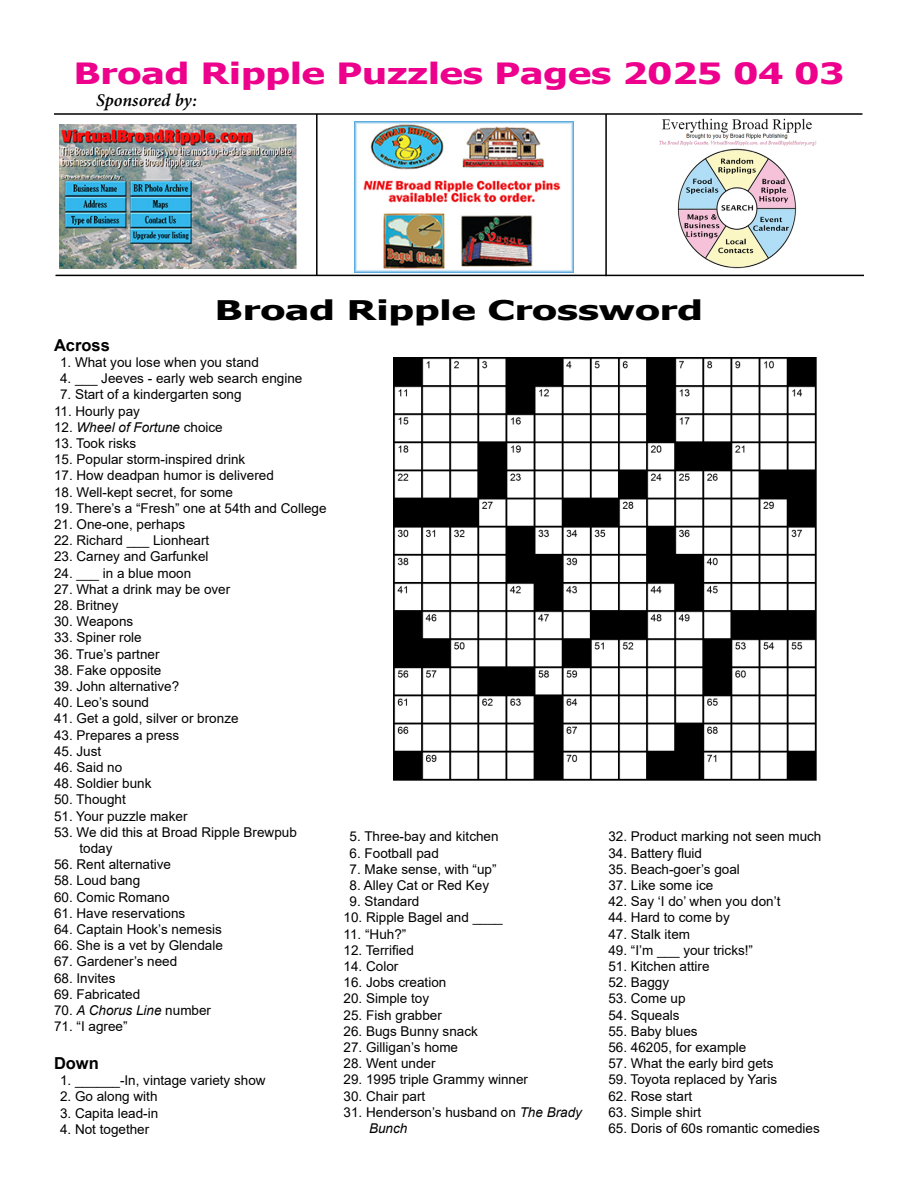
<style>
.page{position:relative;width:918px;height:1188px;background:#fff}
.page>*{position:absolute;margin:0;border:0;box-sizing:border-box;transform-origin:0 0}
.t1{font:700 29.25px "Tahoma";color:#ec008c;scale:1.33 1}
.t2{font:700 27px "Tahoma";color:#000;scale:1.5 1}
.t3{font:italic 600 18px "Minion Pro";letter-spacing:-.005em;color:#000}
.t4{font:700 16.5px "Arial";color:#000}
.t5{font:13.5px/16.2px "Arial";color:#000}
.t6{font:italic 13.5px "Arial";color:#000}
.s1{font-style:normal}
.s2{font-style:italic}
</style>
<div class="page">
<img style="left:354px;top:121px;width:219px;height:151px">
<hr style="left:56px;top:275px;width:808px;height:1px;background:#000">
<hr style="left:316px;top:114px;width:2px;height:162px;background:#000">
<hr style="left:605px;top:114px;width:2px;height:162px;background:#000">
<hr style="left:54px;top:113px;width:808px;height:2px;background:#000">
<img style="left:59px;top:125px;width:238px;height:143px">
<img style="left:659px;top:118px;width:158px;height:151px">
<img style="left:393px;top:357px;width:423px;height:423px">
<h1 class="t1" style="left:74px;top:53px;width:581px">Broad Ripple Puzzles Pages 2025 04 03</h1>
<h3 class="t3" style="left:96px;top:88px;width:102px">Sponsored by:</h3>
<h2 class="t2" style="left:215px;top:291px;width:327px">Broad Ripple Crossword</h2>
<p class="t4" style="left:54px;top:333px;width:57px">Across</p>
<p class="t5" style="left:60px;top:354px;width:200px">1. What you lose when you stand</p>
<p class="t5" style="left:60px;top:370px;width:244px">4. ___ Jeeves - early web search engine</p>
<p class="t5" style="left:60px;top:386px;width:183px">7. Start of a kindergarten song</p>
<p class="t5" style="left:54px;top:403px;width:88px">11. Hourly pay</p>
<p class="t6" style="left:54px;top:418px;width:170px"><span class="s1">12.</span> Wheel of Fortune <span class="s1">choice</span></p>
<p class="t5" style="left:54px;top:435px;width:84px">13. Took risks</p>
<p class="t5" style="left:54px;top:451px;width:193px">15. Popular storm-inspired drink</p>
<p class="t5" style="left:54px;top:467px;width:221px">17. How deadpan humor is delivered</p>
<p class="t5" style="left:54px;top:484px;width:181px">18. Well-kept secret, for some</p>
<p class="t5" style="left:54px;top:500px;width:274px">19. There’s a “Fresh” one at 54th and College</p>
<p class="t5" style="left:54px;top:516px;width:133px">21. One-one, perhaps</p>
<p class="t5" style="left:54px;top:532px;width:157px">22. Richard ___ Lionheart</p>
<p class="t5" style="left:54px;top:548px;width:156px">23. Carney and Garfunkel</p>
<p class="t5" style="left:54px;top:565px;width:139px">24. ___ in a blue moon</p>
<p class="t5" style="left:54px;top:581px;width:178px">27. What a drink may be over</p>
<p class="t5" style="left:54px;top:597px;width:66px">28. Britney</p>
<p class="t5" style="left:54px;top:613px;width:81px">30. Weapons</p>
<p class="t5" style="left:54px;top:629px;width:89px">33. Spiner role</p>
<p class="t5" style="left:54px;top:646px;width:107px">36. True’s partner</p>
<p class="t5" style="left:54px;top:662px;width:109px">38. Fake opposite</p>
<p class="t5" style="left:54px;top:678px;width:127px">39. John alternative?</p>
<p class="t5" style="left:54px;top:694px;width:97px">40. Leo’s sound</p>
<p class="t5" style="left:54px;top:710px;width:186px">41. Get a gold, silver or bronze</p>
<p class="t5" style="left:54px;top:727px;width:127px">43. Prepares a press</p>
<p class="t5" style="left:54px;top:743px;width:49px">45. Just</p>
<p class="t5" style="left:54px;top:759px;width:70px">46. Said no</p>
<p class="t5" style="left:54px;top:775px;width:99px">48. Soldier bunk</p>
<p class="t5" style="left:54px;top:791px;width:73px">50. Thought</p>
<p class="t5" style="left:54px;top:808px;width:135px">51. Your puzzle maker</p>
<p class="t5" style="left:80px;top:824px;width:219px;text-indent:-26px">53. We did this at Broad Ripple Brewpub today</p>
<p class="t5" style="left:54px;top:856px;width:119px">56. Rent alternative</p>
<p class="t5" style="left:54px;top:872px;width:88px">58. Loud bang</p>
<p class="t5" style="left:54px;top:889px;width:117px">60. Comic Romano</p>
<p class="t5" style="left:54px;top:905px;width:133px">61. Have reservations</p>
<p class="t5" style="left:54px;top:921px;width:169px">64. Captain Hook’s nemesis</p>
<p class="t5" style="left:54px;top:937px;width:170px">66. She is a vet by Glendale</p>
<p class="t5" style="left:54px;top:953px;width:125px">67. Gardener’s need</p>
<p class="t5" style="left:54px;top:970px;width:63px">68. Invites</p>
<p class="t5" style="left:54px;top:986px;width:88px">69. Fabricated</p>
<p class="t6" style="left:54px;top:1001px;width:159px"><span class="s1">70.</span> A Chorus Line <span class="s1">number</span></p>
<p class="t5" style="left:54px;top:1018px;width:75px">71. “I agree”</p>
<p class="t4" style="left:54px;top:1051px;width:46px">Down</p>
<p class="t5" style="left:60px;top:1072px;width:207px">1. ______-In, vintage variety show</p>
<p class="t5" style="left:60px;top:1088px;width:99px">2. Go along with</p>
<p class="t5" style="left:60px;top:1105px;width:100px">3. Capita lead-in</p>
<p class="t5" style="left:60px;top:1121px;width:91px">4. Not together</p>
<p class="t5" style="left:350px;top:828px;width:151px">5. Three-bay and kitchen</p>
<p class="t5" style="left:350px;top:845px;width:91px">6. Football pad</p>
<p class="t5" style="left:350px;top:861px;width:149px">7. Make sense, with “up”</p>
<p class="t5" style="left:350px;top:877px;width:141px">8. Alley Cat or Red Key</p>
<p class="t5" style="left:350px;top:893px;width:71px">9. Standard</p>
<p class="t5" style="left:344px;top:909px;width:161px">10. Ripple Bagel and ____</p>
<p class="t5" style="left:344px;top:926px;width:64px">11. “Huh?”</p>
<p class="t5" style="left:344px;top:942px;width:72px">12. Terrified</p>
<p class="t5" style="left:344px;top:958px;width:56px">14. Color</p>
<p class="t5" style="left:344px;top:974px;width:104px">16. Jobs creation</p>
<p class="t5" style="left:344px;top:990px;width:87px">20. Simple toy</p>
<p class="t5" style="left:344px;top:1007px;width:100px">25. Fish grabber</p>
<p class="t5" style="left:344px;top:1023px;width:136px">26. Bugs Bunny snack</p>
<p class="t5" style="left:344px;top:1039px;width:116px">27. Gilligan’s home</p>
<p class="t5" style="left:344px;top:1055px;width:94px">28. Went under</p>
<p class="t5" style="left:344px;top:1071px;width:186px">29. 1995 triple Grammy winner</p>
<p class="t5" style="left:344px;top:1088px;width:83px">30. Chair part</p>
<p class="t5" style="left:369px;top:1104px;width:214px;text-indent:-26px">31. Henderson’s husband on <span class="s2">The Brady<br>Bunch</span></p>
<p class="t5" style="left:608px;top:828px;width:215px">32. Product marking not seen much</p>
<p class="t5" style="left:608px;top:845px;width:95px">34. Battery fluid</p>
<p class="t5" style="left:608px;top:861px;width:133px">35. Beach-goer’s goal</p>
<p class="t5" style="left:608px;top:877px;width:107px">37. Like some ice</p>
<p class="t5" style="left:608px;top:893px;width:174px">42. Say ‘I do’ when you don’t</p>
<p class="t5" style="left:608px;top:909px;width:123px">44. Hard to come by</p>
<p class="t5" style="left:608px;top:926px;width:83px">47. Stalk item</p>
<p class="t5" style="left:608px;top:942px;width:146px">49. “I’m ___ your tricks!”</p>
<p class="t5" style="left:608px;top:958px;width:103px">51. Kitchen attire</p>
<p class="t5" style="left:608px;top:974px;width:62px">52. Baggy</p>
<p class="t5" style="left:608px;top:990px;width:79px">53. Come up</p>
<p class="t5" style="left:608px;top:1007px;width:73px">54. Squeals</p>
<p class="t5" style="left:608px;top:1023px;width:91px">55. Baby blues</p>
<p class="t5" style="left:608px;top:1039px;width:140px">56. 46205, for example</p>
<p class="t5" style="left:608px;top:1055px;width:167px">57. What the early bird gets</p>
<p class="t5" style="left:608px;top:1071px;width:170px">59. Toyota replaced by Yaris</p>
<p class="t5" style="left:608px;top:1088px;width:86px">62. Rose start</p>
<p class="t5" style="left:608px;top:1104px;width:95px">63. Simple shirt</p>
<p class="t5" style="left:608px;top:1120px;width:213px">65. Doris of 60s romantic comedies</p>
</div>
